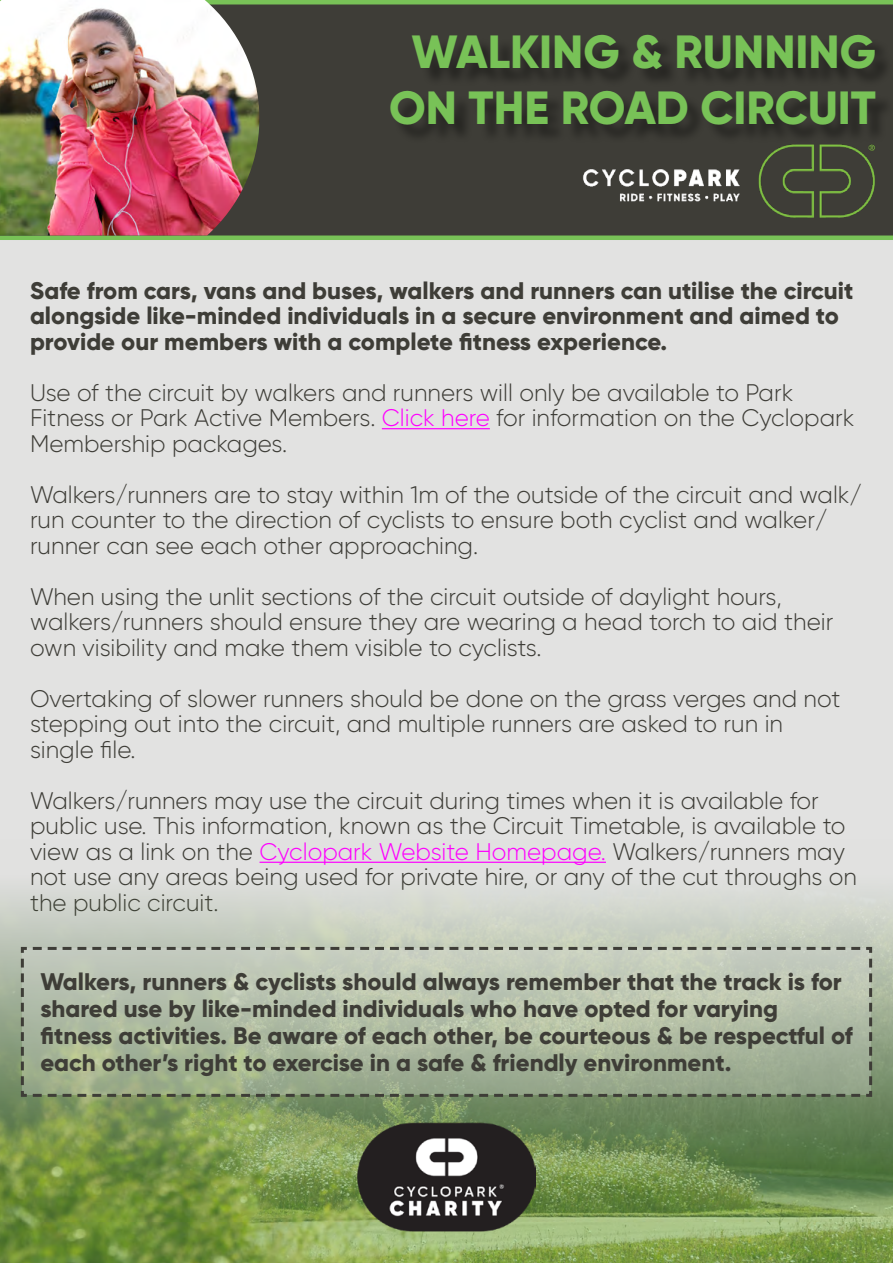
<style>
.page{position:relative;width:893px;height:1263px;background:#e2e2e1}
.page>*{position:absolute;margin:0;border:0;box-sizing:border-box;transform-origin:0 0}
.t1{font:800 46.5px/55.8px "Gilroy";color:#78c257;text-align:center}
.t2{font:300 24px/25.5px "Gilroy";color:#3e3d37}
.t3{font:800 24px/27px "Gilroy";color:#3e3d37}
.s1{color:#f0f}
</style>
<div class="page">
<svg style="left:0;top:0;width:893px;height:240px"></svg>
<img style="left:0;top:0;width:259px;height:235px">
<div style="left:393px;top:37px;width:500px;height:107px;background:#373630"></div>
<hr style="left:382px;top:428px;width:108px;height:1px;background:#f0f">
<img style="left:581px;top:144px;width:295px;height:76px">
<img style="left:0;top:861px;width:893px;height:402px">
<svg style="left:19px;top:945px;width:855px;height:153px"></svg>
<img style="left:358px;top:1122px;width:177px;height:109px">
<h1 class="t1" style="left:389px;top:24px;width:488px">WALKING &amp; RUNNING<br>ON THE ROAD CIRCUIT</h1>
<p class="t3" style="left:30px;top:277px;width:825px;line-height:25.5px">Safe from cars, vans and buses, walkers and runners can utilise the circuit alongside like-minded individuals in a secure environment and aimed to provide our members with a complete fitness experience.</p>
<p class="t2" style="left:30px;top:379px;width:826px">Use of the circuit by walkers and runners will only be available to Park<br>Fitness or Park Active Members. <span class="s1">Click here</span> for information on the Cyclopark<br>Membership packages.</p>
<p class="t2" style="left:30px;top:481px;width:834px">Walkers/runners are to stay within 1m of the outside of the circuit and walk/ run counter to the direction of cyclists to ensure both cyclist and walker/ runner can see each other approaching.</p>
<p class="t2" style="left:30px;top:583px;width:805px">When using the unlit sections of the circuit outside of daylight hours, walkers/runners should ensure they are wearing a head torch to aid their own visibility and make them visible to cyclists.</p>
<p class="t2" style="left:30px;top:685px;width:812px">Overtaking of slower runners should be done on the grass verges and not stepping out into the circuit, and multiple runners are asked to run in single file.</p>
<p class="t2" style="left:30px;top:787px;width:829px">Walkers/runners may use the circuit during times when it is available for public use. This information, known as the Circuit Timetable, is available to view as a link on the <span class="s1">Cyclopark Website Homepage.</span> Walkers/runners may not use any areas being used for private hire, or any of the cut throughs on the public circuit.</p>
<p class="t3" style="left:40px;top:968px;width:814px">Walkers, runners &amp; cyclists should always remember that the track is for shared use by like-minded individuals who have opted for varying fitness activities. Be aware of each other, be courteous &amp; be respectful of each other’s right to exercise in a safe &amp; friendly environment.</p>
</div>
